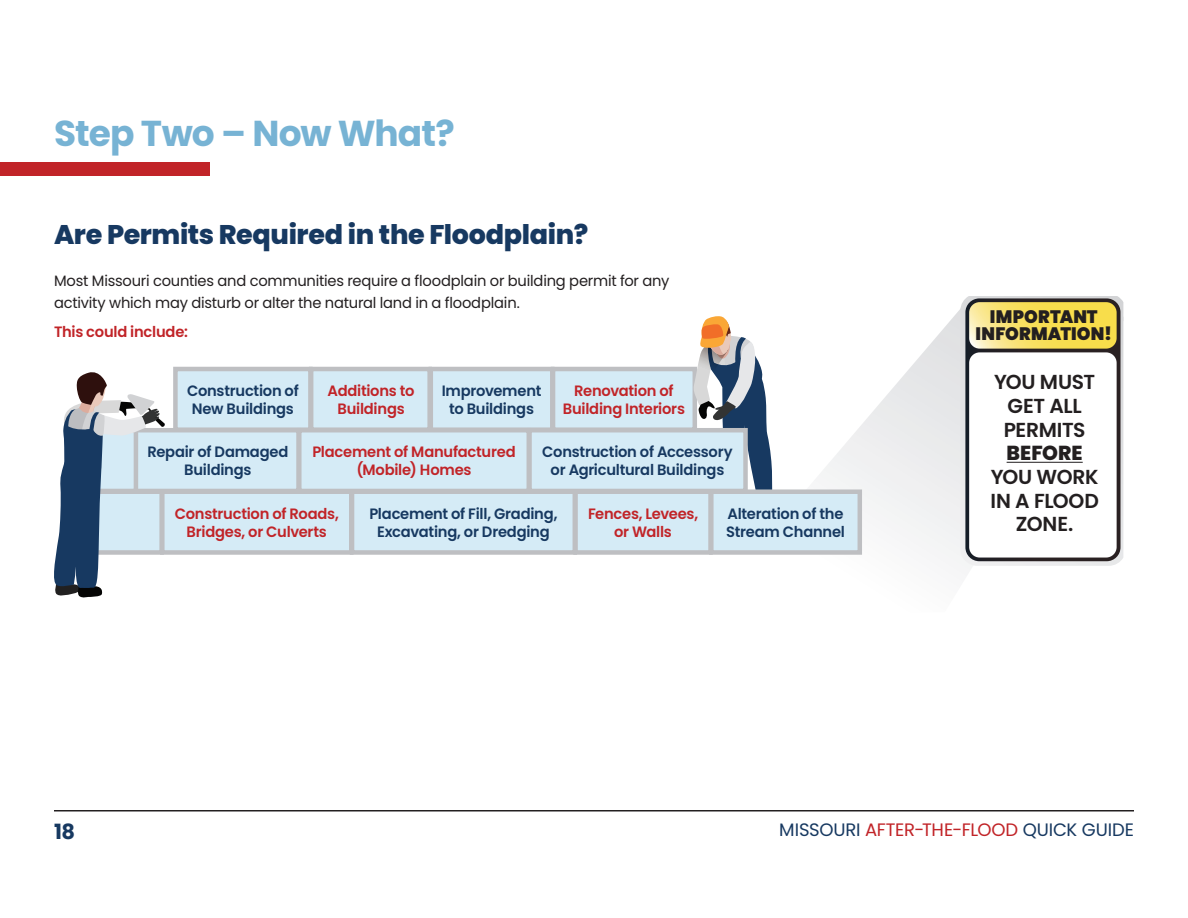
<style>
.page{position:relative;width:1188px;height:918px;background:#fff}
.page>*{position:absolute;margin:0;border:0;box-sizing:border-box;transform-origin:0 0}
.t1{font:700 36px "Poppins";letter-spacing:-.025em;color:#77b3d4}
.t2{font:800 27px "Poppins";letter-spacing:-.01em;color:#173961}
.t3{font:700 21px "Poppins";color:#173961}
.t4{font:600 20.25px/23.7px "Poppins";letter-spacing:-.015em;color:#231f20;text-align:center}
.t5{font:18px "Poppins";letter-spacing:-.01em;color:#173961}
.t6{font:900 18px/16.8px "Poppins";letter-spacing:.01em;color:#231f20;text-align:center}
.t7{font:600 15px/18px "Poppins";letter-spacing:-.015em;color:#173961;text-align:center}
.t8{font:600 15px/18px "Poppins";letter-spacing:-.015em;color:#c12428;text-align:center}
.t9{font:15px/22.5px "Poppins";letter-spacing:-.015em;color:#231f20}
.s1{font-weight:800}
.s2{color:#c12428}
</style>
<div class="page">
<svg style="left:819px;top:310px;width:153px;height:260px"></svg>
<svg style="left:960px;top:296px;width:160px;height:270px;background:#e5e6e7"></svg>
<svg style="left:963px;top:298px;width:161px;height:264px;background:#b8aa67"></svg>
<div style="left:969px;top:352px;width:148px;height:206px;background:#fff;border-radius:10px"></div>
<div style="left:309px;top:367px;width:123px;height:65px;background:#d5ebf6;border:4px solid #bebfc2"></div>
<div style="left:551px;top:367px;width:146px;height:65px;background:#d5ebf6;border:4px solid #bebfc2"></div>
<svg style="left:693px;top:316px;width:80px;height:173px"></svg>
<div style="left:173px;top:367px;width:140px;height:65px;background:#d5ebf6;border:4px solid #bebfc2"></div>
<div style="left:429px;top:367px;width:126px;height:65px;background:#d5ebf6;border:4px solid #bebfc2"></div>
<div style="left:132px;top:428px;width:169px;height:65px;background:#d5ebf6;border:4px solid #bebfc2"></div>
<div style="left:297px;top:428px;width:234px;height:65px;background:#d5ebf6;border:4px solid #bebfc2"></div>
<div style="left:527px;top:428px;width:221px;height:65px;background:#d5ebf6;border:4px solid #bebfc2"></div>
<hr style="left:54px;top:810px;width:1080px;height:2px;background:#231f20">
<div style="left:0;top:162px;width:209px;height:14px;background:#c12428"></div>
<hr style="left:1007px;top:462px;width:76px;height:1px;background:#231f20">
<div style="left:160px;top:489px;width:194px;height:66px;background:#d5ebf6;border:4px solid #bebfc2"></div>
<div style="left:350px;top:489px;width:227px;height:66px;background:#d5ebf6;border:4px solid #bebfc2"></div>
<div style="left:573px;top:489px;width:140px;height:66px;background:#d5ebf6;border:4px solid #bebfc2"></div>
<div style="left:709px;top:489px;width:153px;height:66px;background:#d5ebf6;border:4px solid #bebfc2"></div>
<svg style="left:54px;top:372px;width:111px;height:226px"></svg>
<p class="t1" style="left:54px;top:112px;width:402px">Step Two – Now What?</p>
<p class="t2" style="left:54px;top:219px;width:536px">Are Permits Required in the Floodplain?</p>
<p class="t9" style="left:54px;top:269px;width:617px">Most Missouri counties and communities require a floodplain or building permit for any activity which may disturb or alter the natural land in a floodplain.</p>
<p class="t8" style="left:54px;top:323px;width:135px">This could include:</p>
<p class="t7" style="left:187px;top:382px;width:113px">Construction of<br>New Buildings</p>
<p class="t7" style="left:442px;top:382px;width:101px">Improvement to Buildings</p>
<p class="t7" style="left:147px;top:443px;width:143px">Repair of Damaged<br>Buildings</p>
<p class="t8" style="left:312px;top:443px;width:205px">Placement of Manufactured (Mobile) Homes</p>
<p class="t7" style="left:542px;top:443px;width:192px">Construction of Accessory or Agricultural Buildings</p>
<p class="t8" style="left:175px;top:505px;width:165px">Construction of Roads,<br>Bridges, or Culverts</p>
<p class="t7" style="left:369px;top:505px;width:189px">Placement of Fill, Grading,<br>Excavating, or Dredging</p>
<p class="t8" style="left:588px;top:505px;width:112px">Fences, Levees, or Walls</p>
<p class="t7" style="left:726px;top:505px;width:121px;text-align:left">Alteration of the<br>Stream Channel</p>
<p class="t8" style="left:328px;top:382px;width:88px">Additions to<br>Buildings</p>
<p class="t8" style="left:563px;top:382px;width:124px">Renovation of<br>Building Interiors</p>
<p class="t6" style="left:976px;top:309px;width:138px">IMPORTANT<br>INFORMATION!</p>
<p class="t4" style="left:990px;top:371px;width:110px">YOU MUST<br>GET ALL<br>PERMITS<br><span class="s1">BEFORE<br></span>YOU WORK<br>IN A FLOOD<br>ZONE.</p>
<p class="t3" style="left:54px;top:819px;width:23px">18</p>
<p class="t5" style="left:779px;top:819px;width:356px">MISSOURI <span class="s2">AFTER-THE-FLOOD</span> QUICK GUIDE</p>
</div>
